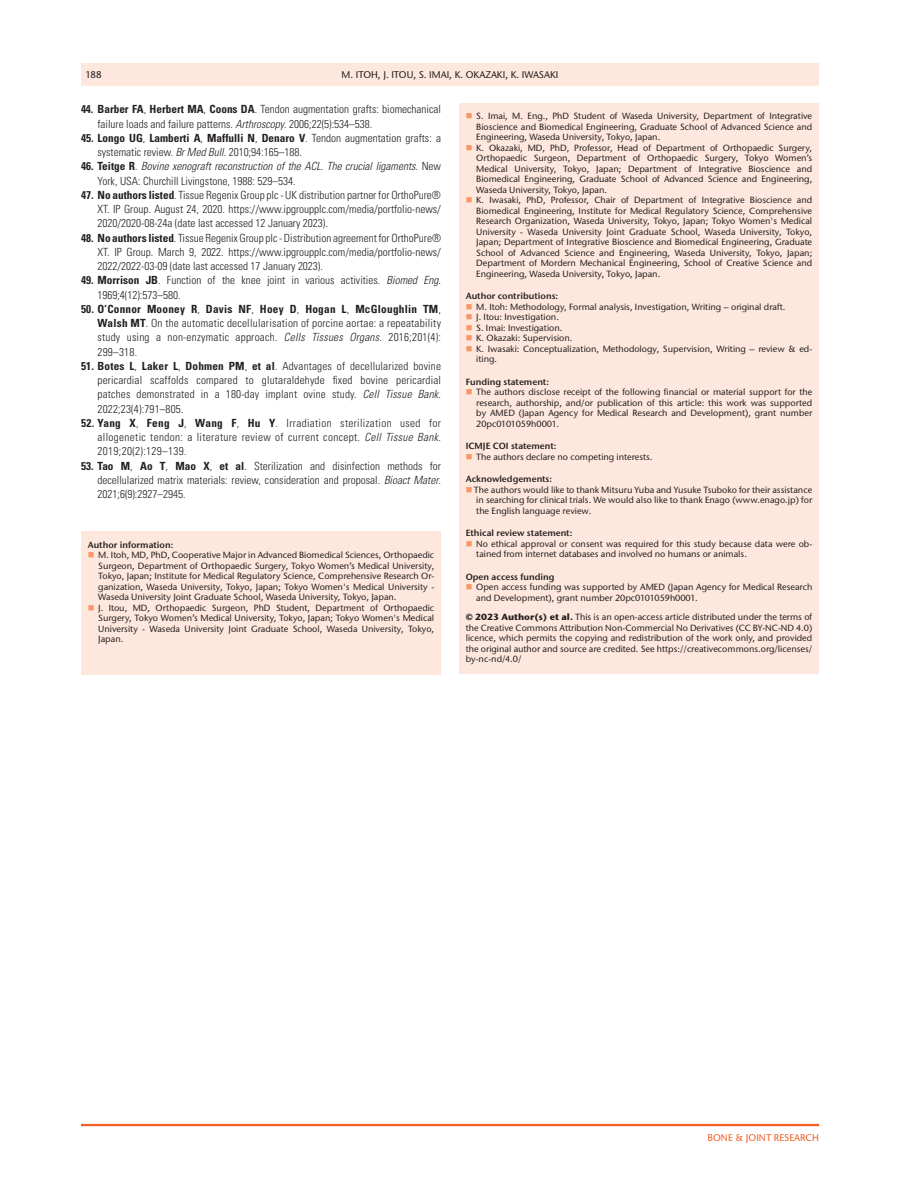
<style>
.page{position:relative;width:918px;height:1188px;background:#fff}
.page>*{position:absolute;margin:0;border:0;box-sizing:border-box;transform-origin:0 0}
.t1{font:300 condensed 11.25px/14.2px "Univers LT Std";color:#231f20;text-align:justify}
.t2{font:italic 300 condensed 11.25px/14.2px "Univers LT Std";color:#231f20}
.t3{font:500 9.75px "Stone Sans ITC Pro";color:#231f20}
.t4{font:500 9.75px "Stone Sans ITC Pro";color:#f15f23}
.t5{font:500 9px/10.5px "Stone Sans ITC Pro";color:#231f20}
.t6{font:600 9px "Stone Sans ITC Pro";color:#231f20}
.s1{font-weight:700}
.s2{font-style:italic}
.s3{font-weight:700;font-style:normal}
.s4{font-style:normal}
</style>
<div class="page">
<hr style="left:81px;top:1124px;width:738px;height:2px;background:#f15f23">
<div style="left:81px;top:63px;width:738px;height:23px;background:#fee7dc"></div>
<div style="left:81px;top:532px;width:360px;height:143px;background:#fee7dc"></div>
<div style="left:459px;top:104px;width:360px;height:570px;background:#fee7dc"></div>
<p class="t3" style="left:85px;top:68px;width:18px">188</p>
<p class="t3" style="left:342px;top:68px;width:218px">M. ITOH, J. ITOU, S. IMAI, K. OKAZAKI, K. IWASAKI</p>
<p class="t5" style="left:476px;top:111px;width:338px">S. Imai, M. Eng., PhD Student of Waseda University, Department of Integrative Bioscience and Biomedical Engineering, Graduate School of Advanced Science and Engineering, Waseda University, Tokyo, Japan.<br>K. Okazaki, MD, PhD, Professor, Head of Department of Orthopaedic Surgery, Orthopaedic Surgeon, Department of Orthopaedic Surgery, Tokyo Women’s Medical University, Tokyo, Japan; Department of Integrative Bioscience and Biomedical Engineering, Graduate School of Advanced Science and Engineering, Waseda University, Tokyo, Japan.<br>K. Iwasaki, PhD, Professor, Chair of Department of Integrative Bioscience and Biomedical Engineering, Institute for Medical Regulatory Science, Comprehensive Research Organization, Waseda University, Tokyo, Japan; Tokyo Women's Medical University - Waseda University Joint Graduate School, Waseda University, Tokyo, Japan; Department of Integrative Bioscience and Biomedical Engineering, Graduate School of Advanced Science and Engineering, Waseda University, Tokyo, Japan; Department of Mordern Mechanical Engineering, School of Creative Science and Engineering, Waseda University, Tokyo, Japan.</p>
<p class="t6" style="left:466px;top:290px;width:94px">Author contributions:</p>
<p class="t5" style="left:476px;top:301px;width:337px">M. Itoh: Methodology, Formal analysis, Investigation, Writing – original draft.<br>J. Itou: Investigation.<br>S. Imai: Investigation.<br>K. Okazaki: Supervision.<br>K. Iwasaki: Conceptualization, Methodology, Supervision, Writing – review &amp; ed&shy;iting.</p>
<p class="t6" style="left:466px;top:376px;width:85px">Funding statement:</p>
<p class="t5" style="left:476px;top:387px;width:338px;text-align:justify">The authors disclose receipt of the following financial or material support for the research, authorship, and/or publication of this article: this work was supported by AMED (Japan Agency for Medical Research and Development), grant number 20pc0101059h0001.</p>
<p class="t6" style="left:466px;top:440px;width:92px">ICMJE COI statement:</p>
<p class="t5" style="left:476px;top:451px;width:178px">The authors declare no competing interests.</p>
<p class="t6" style="left:466px;top:473px;width:88px">Acknowledgements:</p>
<p class="t5" style="left:474px;top:484px;width:340px;text-align:justify">The authors would like to thank Mitsuru Yuba and Yusuke Tsuboko for their assistance in searching for clinical trials. We would also like to thank Enago (www.enago.jp) for the English language review.</p>
<p class="t6" style="left:466px;top:527px;width:108px">Ethical review statement:</p>
<p class="t5" style="left:476px;top:538px;width:337px">No ethical approval or consent was required for this study because data were ob&shy;tained from internet databases and involved no humans or animals.</p>
<p class="t6" style="left:466px;top:571px;width:90px">Open access funding</p>
<p class="t5" style="left:476px;top:582px;width:338px">Open access funding was supported by AMED (Japan Agency for Medical Research and Development), grant number 20pc0101059h0001.</p>
<p class="t5" style="left:466px;top:612px;width:348px;text-align:justify"><span class="s1">© 2023 Author(s) et al.</span> This is an open-access article distributed under the terms of the Creative Commons Attribution Non-Commercial No Derivatives (CC BY-NC-ND 4.0) licence, which permits the copying and redistribution of the work only, and provided the original author and source are credited. See https://creativecommons.org/licenses/ by-nc-nd/4.0/</p>
<p class="t1" style="left:98px;top:102px;width:345px;text-indent:-17px"><span class="s1">44. Barber FA</span>, <span class="s1">Herbert MA</span>, <span class="s1">Coons DA</span>. Tendon augmentation grafts: biomechanical failure loads and failure patterns. <span class="s2">Arthroscopy</span>. 2006;22(5):534–538.</p>
<p class="t1" style="left:98px;top:131px;width:345px;text-indent:-17px"><span class="s1">45. Longo UG</span>, <span class="s1">Lamberti A</span>, <span class="s1">Maffulli N</span>, <span class="s1">Denaro V</span>. Tendon augmentation grafts: a systematic review. <span class="s2">Br Med Bull</span>. 2010;94:165–188.</p>
<p class="t2" style="left:98px;top:159px;width:345px;text-indent:-17px"><span class="s3">46. Teitge R</span><span class="s4">.</span> Bovine xenograft reconstruction of the ACL. The crucial ligaments<span class="s4">. New<br>York, USA: Churchill Livingstone, 1988: 529–534.</span></p>
<p class="t1" style="left:98px;top:188px;width:345px;text-indent:-17px"><span class="s1">47. No authors listed</span>. Tissue Regenix Group plc - UK distribution partner for OrthoPure® XT. IP Group. August 24, 2020. https://www.ipgroupplc.com/media/portfolio-news/ 2020/2020-08-24a (date last accessed 12 January 2023).</p>
<p class="t1" style="left:98px;top:230px;width:345px;text-indent:-17px"><span class="s1">48. No authors listed</span>. Tissue Regenix Group plc - Distribution agreement for OrthoPure® XT. IP Group. March 9, 2022. https://www.ipgroupplc.com/media/portfolio-news/ 2022/2022-03-09 (date last accessed 17 January 2023).</p>
<p class="t1" style="left:98px;top:273px;width:345px;text-indent:-17px"><span class="s1">49. Morrison JB</span>. Function of the knee joint in various activities. <span class="s2">Biomed Eng</span>.<br>1969;4(12):573–580.</p>
<p class="t1" style="left:98px;top:302px;width:345px;text-indent:-17px"><span class="s1">50. O’Connor Mooney R</span>, <span class="s1">Davis NF</span>, <span class="s1">Hoey D</span>, <span class="s1">Hogan L</span>, <span class="s1">McGloughlin TM</span>, <span class="s1">Walsh MT</span>. On the automatic decellularisation of porcine aortae: a repeatability study using a non-enzymatic approach. <span class="s2">Cells Tissues Organs</span>. 2016;201(4):<br>299–318.</p>
<p class="t1" style="left:98px;top:359px;width:345px;text-indent:-17px"><span class="s1">51. Botes L</span>, <span class="s1">Laker L</span>, <span class="s1">Dohmen PM</span>, <span class="s1">et al</span>. Advantages of decellularized bovine pericardial scaffolds compared to glutaraldehyde fixed bovine pericardial patches demonstrated in a 180-day implant ovine study. <span class="s2">Cell Tissue Bank</span>.<br>2022;23(4):791–805.</p>
<p class="t1" style="left:98px;top:416px;width:345px;text-indent:-17px"><span class="s1">52. Yang X</span>, <span class="s1">Feng J</span>, <span class="s1">Wang F</span>, <span class="s1">Hu Y</span>. Irradiation sterilization used for allogenetic tendon: a literature review of current concept. <span class="s2">Cell Tissue Bank</span>.<br>2019;20(2):129–139.</p>
<p class="t1" style="left:98px;top:459px;width:345px;text-indent:-16px"><span class="s1">53. Tao M</span>, <span class="s1">Ao T</span>, <span class="s1">Mao X</span>, <span class="s1">et al</span>. Sterilization and disinfection methods for decellularized matrix materials: review, consideration and proposal. <span class="s2">Bioact Mater</span>.<br>2021;6(9):2927–2945.</p>
<p class="t6" style="left:88px;top:539px;width:87px">Author information:</p>
<p class="t5" style="left:98px;top:550px;width:338px">M. Itoh, MD, PhD, Cooperative Major in Advanced Biomedical Sciences, Orthopaedic Surgeon, Department of Orthopaedic Surgery, Tokyo Women’s Medical University, Tokyo, Japan; Institute for Medical Regulatory Science, Comprehensive Research Or&shy;ganization, Waseda University, Tokyo, Japan; Tokyo Women's Medical University - Waseda University Joint Graduate School, Waseda University, Tokyo, Japan.<br>J. Itou, MD, Orthopaedic Surgeon, PhD Student, Department of Orthopaedic Surgery, Tokyo Women’s Medical University, Tokyo, Japan; Tokyo Women's Medical University - Waseda University Joint Graduate School, Waseda University, Tokyo, Japan.</p>
<p class="t4" style="left:708px;top:1132px;width:113px">BONE &amp; JOINT RESEARCH</p>
</div>
